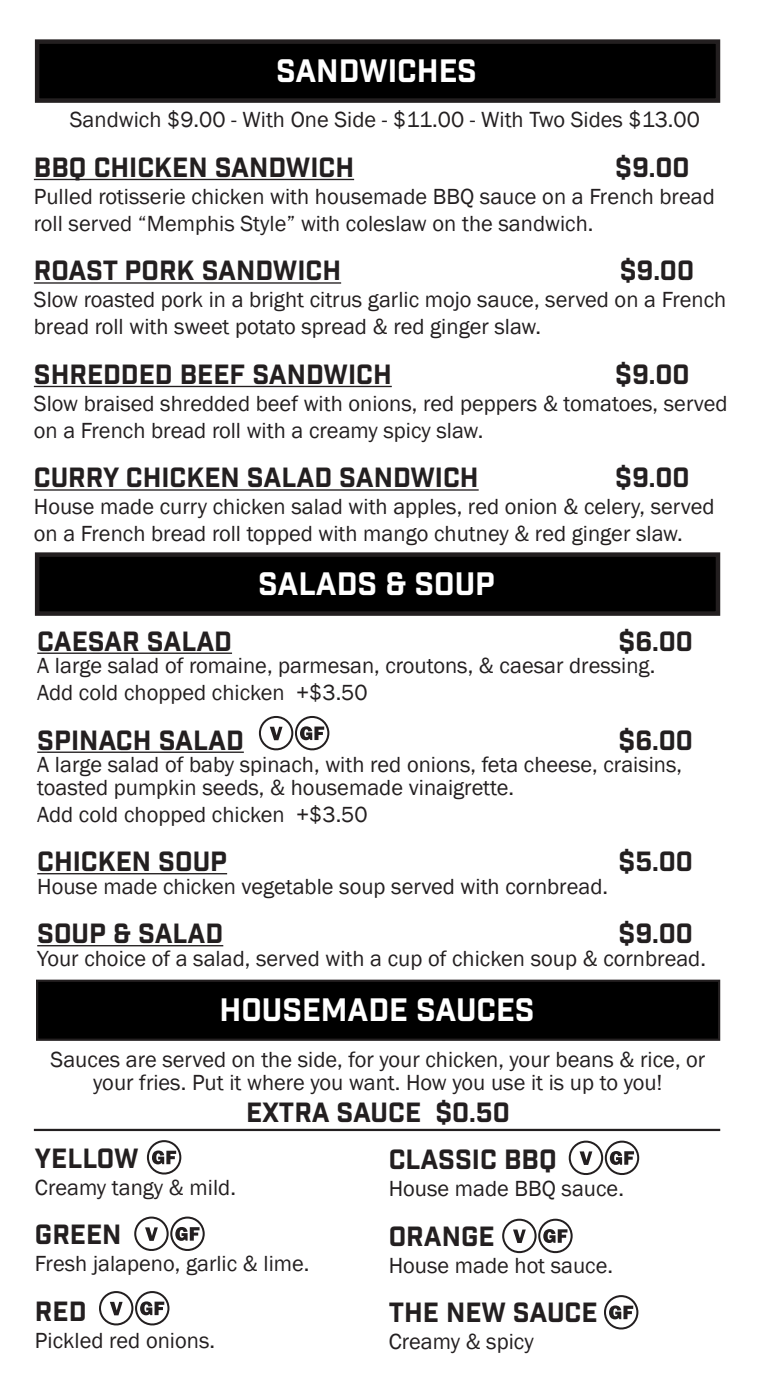
<style>
.page{position:relative;width:763px;height:1377px;background:#fff}
.page>*{position:absolute;margin:0;border:0;box-sizing:border-box;transform-origin:0 0}
.t1{font:31.5px "Industry Inc Base";color:#fff}
.t2{font:27px "Industry Inc Base";color:#231f20}
.t3{font:22.5px/27px "Franklin Gothic";color:#231f20}
</style>
<div class="page">
<div style="left:37px;top:42px;width:681px;height:59px;background:#000"></div>
<div style="left:35px;top:39px;width:685px;height:64px;border:4px solid #231f20"></div>
<div style="left:37px;top:555px;width:681px;height:59px;background:#000"></div>
<div style="left:35px;top:552px;width:685px;height:64px;border:4px solid #231f20"></div>
<hr style="left:34px;top:179px;width:320px;height:1px;background:#231f20">
<hr style="left:34px;top:282px;width:307px;height:2px;background:#231f20">
<hr style="left:34px;top:386px;width:358px;height:1px;background:#231f20">
<hr style="left:34px;top:489px;width:445px;height:2px;background:#231f20">
<hr style="left:37px;top:653px;width:195px;height:1px;background:#231f20">
<hr style="left:37px;top:752px;width:207px;height:1px;background:#231f20">
<hr style="left:37px;top:873px;width:190px;height:1px;background:#231f20">
<hr style="left:37px;top:945px;width:186px;height:1px;background:#231f20">
<div style="left:37px;top:981px;width:682px;height:59px;background:#000"></div>
<div style="left:36px;top:980px;width:684px;height:61px;border:2px solid #231f20"></div>
<div style="left:134px;top:1217px;width:35px;height:34px;border:2px solid #231f20;border-radius:50%"></div>
<svg style="left:145px;top:1227px;width:13px;height:14px"></svg>
<div style="left:170px;top:1217px;width:35px;height:34px;border:2px solid #231f20;border-radius:50%"></div>
<svg style="left:175px;top:1227px;width:25px;height:14px"></svg>
<div style="left:99px;top:1291px;width:34px;height:34px;border:2px solid #231f20;border-radius:50%"></div>
<svg style="left:110px;top:1302px;width:13px;height:13px"></svg>
<div style="left:135px;top:1291px;width:34px;height:34px;border:2px solid #231f20;border-radius:50%"></div>
<svg style="left:140px;top:1301px;width:24px;height:14px"></svg>
<div style="left:569px;top:1141px;width:34px;height:34px;border:2px solid #231f20;border-radius:50%"></div>
<svg style="left:579px;top:1151px;width:13px;height:14px"></svg>
<div style="left:605px;top:1141px;width:34px;height:34px;border:2px solid #231f20;border-radius:50%"></div>
<svg style="left:610px;top:1151px;width:24px;height:14px"></svg>
<div style="left:502px;top:1219px;width:35px;height:34px;border:2px solid #231f20;border-radius:50%"></div>
<svg style="left:513px;top:1230px;width:13px;height:13px"></svg>
<div style="left:538px;top:1219px;width:35px;height:34px;border:2px solid #231f20;border-radius:50%"></div>
<svg style="left:543px;top:1229px;width:24px;height:14px"></svg>
<div style="left:604px;top:1295px;width:34px;height:35px;border:2px solid #231f20;border-radius:50%"></div>
<svg style="left:609px;top:1305px;width:24px;height:14px"></svg>
<div style="left:147px;top:1140px;width:34px;height:35px;border:2px solid #231f20;border-radius:50%"></div>
<svg style="left:152px;top:1151px;width:24px;height:13px"></svg>
<div style="left:259px;top:716px;width:34px;height:34px;border:2px solid #231f20;border-radius:50%"></div>
<svg style="left:270px;top:727px;width:12px;height:13px"></svg>
<div style="left:295px;top:716px;width:34px;height:34px;border:2px solid #231f20;border-radius:50%"></div>
<svg style="left:300px;top:726px;width:24px;height:14px"></svg>
<hr style="left:34px;top:1129px;width:686px;height:2px;background:#231f20">
<p class="t1" style="left:276px;top:52px;width:202px">SANDWICHES</p>
<p class="t3" style="left:70px;top:107px;width:632px">Sandwich $9.00 - With One Side - $11.00 - With Two Sides $13.00</p>
<p class="t2" style="left:34px;top:151px;width:322px">BBQ CHICKEN SANDWICH</p>
<p class="t2" style="left:615px;top:151px;width:76px">$9.00</p>
<p class="t3" style="left:34px;top:183px;width:682px">Pulled rotisserie chicken with housemade BBQ sauce on a French bread roll served “Memphis Style” with coleslaw on the sandwich.</p>
<p class="t2" style="left:34px;top:254px;width:309px">ROAST PORK SANDWICH</p>
<p class="t2" style="left:620px;top:254px;width:76px">$9.00</p>
<p class="t3" style="left:34px;top:287px;width:694px">Slow roasted pork in a bright citrus garlic mojo sauce, served on a French bread roll with sweet potato spread &amp; red ginger slaw.</p>
<p class="t2" style="left:34px;top:358px;width:359px">SHREDDED BEEF SANDWICH</p>
<p class="t2" style="left:615px;top:358px;width:76px">$9.00</p>
<p class="t3" style="left:34px;top:390px;width:695px">Slow braised shredded beef with onions, red peppers &amp; tomatoes, served on a French bread roll with a creamy spicy slaw.</p>
<p class="t2" style="left:34px;top:461px;width:446px">CURRY CHICKEN SALAD SANDWICH</p>
<p class="t2" style="left:615px;top:461px;width:76px">$9.00</p>
<p class="t3" style="left:34px;top:494px;width:682px">House made curry chicken salad with apples, red onion &amp; celery, served on a French bread roll topped with mango chutney &amp; red ginger slaw.</p>
<p class="t1" style="left:258px;top:565px;width:238px">SALADS &amp; SOUP</p>
<p class="t2" style="left:37px;top:625px;width:196px">CAESAR SALAD</p>
<p class="t2" style="left:618px;top:625px;width:76px">$6.00</p>
<p class="t3" style="left:37px;top:653px;width:619px">A large salad of romaine, parmesan, croutons, &amp; caesar dressing.<br>Add cold chopped chicken +$3.50</p>
<p class="t2" style="left:37px;top:724px;width:208px">SPINACH SALAD</p>
<p class="t2" style="left:618px;top:724px;width:76px">$6.00</p>
<p class="t3" style="left:37px;top:754px;width:646px;line-height:22.5px">A large salad of baby spinach, with red onions, feta cheese, craisins, toasted pumpkin seeds, &amp; housemade vinaigrette.</p>
<p class="t3" style="left:37px;top:801px;width:332px">Add cold chopped chicken +$3.50</p>
<p class="t2" style="left:37px;top:845px;width:191px">CHICKEN SOUP</p>
<p class="t2" style="left:618px;top:845px;width:76px">$5.00</p>
<p class="t3" style="left:37px;top:873px;width:572px">House made chicken vegetable soup served with cornbread.</p>
<p class="t2" style="left:37px;top:917px;width:188px">SOUP &amp; SALAD</p>
<p class="t2" style="left:618px;top:917px;width:76px">$9.00</p>
<p class="t3" style="left:37px;top:945px;width:670px">Your choice of a salad, served with a cup of chicken soup &amp; cornbread.</p>
<p class="t1" style="left:220px;top:991px;width:316px">HOUSEMADE SAUCES</p>
<p class="t3" style="left:51px;top:1049px;width:656px;line-height:22.5px;text-align:center">Sauces are served on the side, for your chicken, your beans &amp; rice, or your fries. Put it where you want. How you use it is up to you!</p>
<p class="t2" style="left:246px;top:1096px;width:265px">EXTRA SAUCE $0.50</p>
<p class="t2" style="left:35px;top:1142px;width:105px">YELLOW</p>
<p class="t3" style="left:35px;top:1174px;width:202px">Creamy tangy &amp; mild.</p>
<p class="t2" style="left:35px;top:1218px;width:88px">GREEN</p>
<p class="t3" style="left:35px;top:1251px;width:276px">Fresh jalapeno, garlic &amp; lime.</p>
<p class="t2" style="left:35px;top:1295px;width:53px">RED</p>
<p class="t3" style="left:35px;top:1327px;width:182px">Pickled red onions.</p>
<p class="t2" style="left:389px;top:1143px;width:169px">CLASSIC BBQ</p>
<p class="t3" style="left:389px;top:1176px;width:237px">House made BBQ sauce.</p>
<p class="t2" style="left:389px;top:1220px;width:107px">ORANGE</p>
<p class="t3" style="left:389px;top:1252px;width:226px">House made hot sauce.</p>
<p class="t2" style="left:389px;top:1296px;width:210px">THE NEW SAUCE</p>
<p class="t3" style="left:389px;top:1329px;width:146px">Creamy &amp; spicy</p>
</div>
